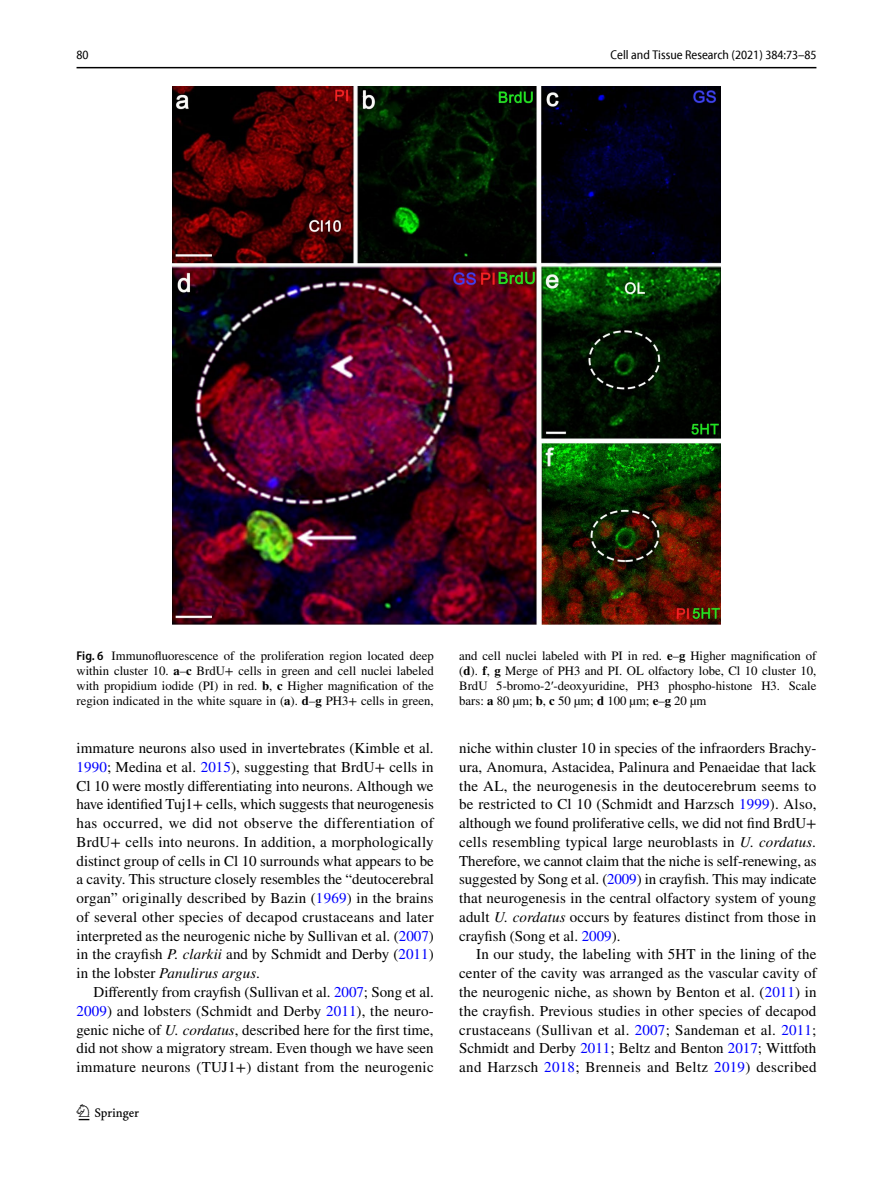
<style>
.page{position:relative;width:893px;height:1187px;background:#fff}
.page>*{position:absolute;margin:0;border:0;box-sizing:border-box;transform-origin:0 0}
.t1{font:22.5px "Springnew Regular 2";color:#000}
.t2{font:15px/18.8px "STIX";letter-spacing:.005em;color:#000;text-align:justify}
.t3{font:12.75px/15px "STIX";color:#000;text-align:justify}
.t4{font:semi-condensed 12.75px "Myriad Pro Unic";color:#000}
.s1{font-family:"Myriad Pro";font-weight:600;font-stretch:semi-condensed}
.s2{font-weight:700}
.s3{font-family:"Times New Roman"}
.s4{color:#00f}
.s5{font-style:italic}
</style>
<div class="page">
<hr style="left:77px;top:67px;width:739px;height:1px;background:#000">
<img style="left:172px;top:87px;width:549px;height:537px">
<p class="t4" style="left:77px;top:50px;width:14px">80</p>
<p class="t4" style="left:611px;top:50px;width:208px">Cell and Tissue Research (2021) 384:73–85</p>
<p class="t3" style="left:77px;top:649px;width:359px"><span class="s1">Fig. 6</span> Immunofluorescence of the proliferation region located deep within cluster 10. <span class="s2">a</span>–<span class="s2">c</span> BrdU+ cells in green and cell nuclei labeled with propidium iodide (PI) in red. <span class="s2">b</span>, <span class="s2">c</span> Higher magnification of the region indicated in the white square in (<span class="s2">a</span>). <span class="s2">d</span>–<span class="s2">g</span> PH3+ cells in green,</p>
<p class="t3" style="left:459px;top:649px;width:359px">and cell nuclei labeled with PI in red. <span class="s2">e</span>–<span class="s2">g</span> Higher magnification of (<span class="s2">d</span>). <span class="s2">f</span>, <span class="s2">g</span> Merge of PH3 and PI. OL olfactory lobe, Cl 10 cluster 10, BrdU 5-bromo-2<span class="s3">′</span>-deoxyuridine, PH3 phospho-histone H3. Scale bars: <span class="s2">a</span> 80 µm; <span class="s2">b</span>, <span class="s2">c</span> 50 µm; <span class="s2">d</span> 100 µm; <span class="s2">e</span>–<span class="s2">g</span> 20 µm</p>
<p class="t2" style="left:77px;top:739px;width:359px">immature neurons also used in invertebrates (Kimble et al.<br><span class="s4">1990</span>; Medina et al. <span class="s4">2015</span>), suggesting that BrdU+ cells in Cl 10 were mostly differentiating into neurons. Although we have identified Tuj1+ cells, which suggests that neurogenesis has occurred, we did not observe the differentiation of BrdU+ cells into neurons. In addition, a morphologically distinct group of cells in Cl 10 surrounds what appears to be a cavity. This structure closely resembles the “deutocerebral organ” originally described by Bazin (<span class="s4">1969</span>) in the brains of several other species of decapod crustaceans and later interpreted as the neurogenic niche by Sullivan et al. (<span class="s4">2007</span>) in the crayfish <span class="s5">P. clarkii</span> and by Schmidt and Derby (<span class="s4">2011</span>) in the lobster <span class="s5">Panulirus argus</span>.</p>
<p class="t2" style="left:77px;top:983px;width:359px;text-indent:17px">Differently from crayfish (Sullivan et al. <span class="s4">2007</span>; Song et al.<br><span class="s4">2009</span>) and lobsters (Schmidt and Derby <span class="s4">2011</span>), the neuro&shy;genic niche of <span class="s5">U. cordatus</span>, described here for the first time, did not show a migratory stream. Even though we have seen immature neurons (TUJ1+) distant from the neurogenic</p>
<h1 class="t1" style="left:79px;top:1104px;width:62px">1 3</h1>
<p class="t2" style="left:459px;top:739px;width:359px">niche within cluster 10 in species of the infraorders Brachy&shy;ura, Anomura, Astacidea, Palinura and Penaeidae that lack the AL, the neurogenesis in the deutocerebrum seems to be restricted to Cl 10 (Schmidt and Harzsch <span class="s4">1999</span>). Also, although we found proliferative cells, we did not find BrdU+ cells resembling typical large neuroblasts in <span class="s5">U. cordatus.<br></span>Therefore, we cannot claim that the niche is self-renewing, as suggested by Song et al. (<span class="s4">2009</span>) in crayfish. This may indicate that neurogenesis in the central olfactory system of young adult <span class="s5">U. cordatus</span> occurs by features distinct from those in crayfish (Song et al. <span class="s4">2009</span>).</p>
<p class="t2" style="left:459px;top:946px;width:359px;text-indent:17px">In our study, the labeling with 5HT in the lining of the center of the cavity was arranged as the vascular cavity of the neurogenic niche, as shown by Benton et al. (<span class="s4">2011</span>) in the crayfish. Previous studies in other species of decapod crustaceans (Sullivan et al. <span class="s4">2007</span>; Sandeman et al. <span class="s4">2011</span>; Schmidt and Derby <span class="s4">2011</span>; Beltz and Benton <span class="s4">2017</span>; Wittfoth and Harzsch <span class="s4">2018</span>; Brenneis and Beltz <span class="s4">2019</span>) described</p>
</div>
